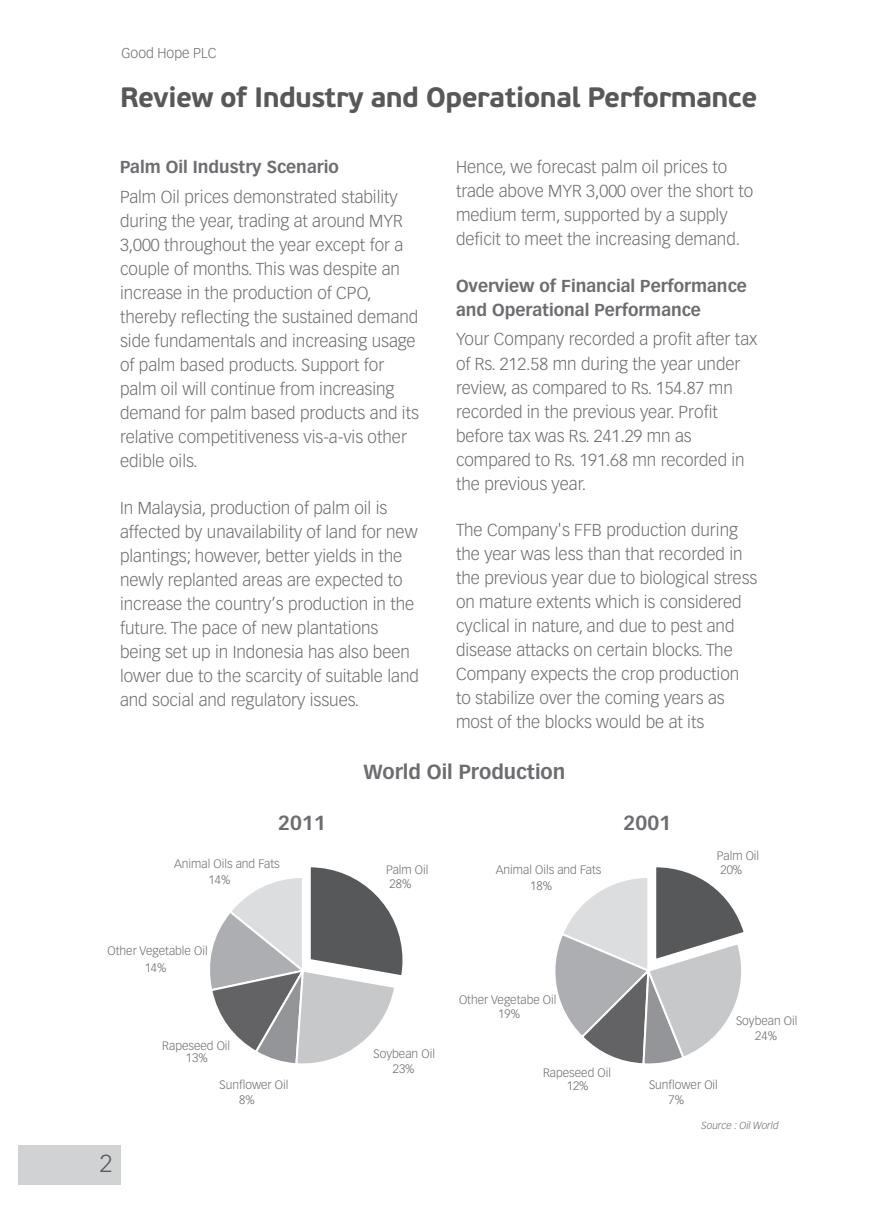
<style>
.page{position:relative;width:878px;height:1227px;background:#fff}
.page>*{position:absolute;margin:0;border:0;box-sizing:border-box;transform-origin:0 0}
.t1{font:700 28px "PF Beau Sans Pro";letter-spacing:-.025em;color:#57585a}
.t2{font:300 24px "Vectora LH";color:#57585a}
.t3{font:700 20px "Vectora LH";color:#6c6d70}
.t4{font:300 17px/24px "Vectora LH";color:#6c6d70}
.t5{font:700 17px/24px "Vectora LH";color:#6c6d70}
.t6{font:300 14px "Vectora LH";color:#6c6d70}
.t7{font:300 12px "Vectora LH";color:#6c6d70}
.t8{font:italic 300 10px "Vectora LH";color:#6c6d70}
</style>
<div class="page">
<div style="left:18px;top:1144px;width:102px;height:40px;background:#d1d2d4"></div>
<svg style="left:555px;top:867px;width:189px;height:197px"></svg>
<svg style="left:210px;top:867px;width:193px;height:197px"></svg>
<p class="t6" style="left:122px;top:47px;width:97px">Good Hope PLC</p>
<h1 class="t1" style="left:120px;top:87px;width:639px">Review of Industry and Operational Performance</h1>
<p class="t5" style="left:120px;top:156px;width:220px">Palm Oil Industry Scenario</p>
<p class="t4" style="left:120px;top:186px;width:300px">Palm Oil prices demonstrated stability during the year, trading at around MYR 3,000 throughout the year except for a couple of months. This was despite an increase in the production of CPO, thereby reflecting the sustained demand side fundamentals and increasing usage of palm based products. Support for palm oil will continue from increasing demand for palm based products and its relative competitiveness vis-a-vis other edible oils.</p>
<p class="t4" style="left:120px;top:496px;width:300px">In Malaysia, production of palm oil is affected by unavailability of land for new plantings; however, better yields in the newly replanted areas are expected to increase the country’s production in the future. The pace of new plantations being set up in Indonesia has also been lower due to the scarcity of suitable land and social and regulatory issues.</p>
<p class="t4" style="left:456px;top:156px;width:299px">Hence, we forecast palm oil prices to trade above MYR 3,000 over the short to medium term, supported by a supply deficit to meet the increasing demand.</p>
<p class="t5" style="left:456px;top:275px;width:292px">Overview of Financial Performance and Operational Performance</p>
<p class="t4" style="left:456px;top:328px;width:303px">Your Company recorded a profit after tax of Rs. 212.58 mn during the year under review, as compared to Rs. 154.87 mn recorded in the previous year. Profit before tax was Rs. 241.29 mn as compared to Rs. 191.68 mn recorded in the previous year.</p>
<p class="t4" style="left:456px;top:519px;width:303px">The Company's FFB production during the year was less than that recorded in the previous year due to biological stress on mature extents which is considered cyclical in nature, and due to pest and disease attacks on certain blocks. The Company expects the crop production to stabilize over the coming years as most of the blocks would be at its</p>
<p class="t3" style="left:278px;top:814px;width:49px">2011</p>
<p class="t7" style="left:174px;top:859px;width:107px">Animal Oils and Fats</p>
<p class="t7" style="left:209px;top:875px;width:23px">14%</p>
<p class="t7" style="left:108px;top:945px;width:102px">Other Vegetable Oil</p>
<p class="t7" style="left:145px;top:962px;width:23px">14%</p>
<p class="t7" style="left:162px;top:1040px;width:70px">Rapeseed Oil</p>
<p class="t7" style="left:186px;top:1053px;width:23px">13%</p>
<p class="t7" style="left:220px;top:1079px;width:70px">Sunflower Oil</p>
<h2 class="t2" style="left:100px;top:1152px;width:14px">2</h2>
<p class="t7" style="left:239px;top:1094px;width:17px">8%</p>
<p class="t3" style="left:363px;top:764px;width:204px">World Oil Production</p>
<p class="t3" style="left:624px;top:814px;width:49px">2001</p>
<p class="t7" style="left:717px;top:850px;width:44px">Palm Oil</p>
<p class="t7" style="left:386px;top:864px;width:44px">Palm Oil</p>
<p class="t7" style="left:390px;top:878px;width:23px">28%</p>
<p class="t7" style="left:496px;top:864px;width:107px">Animal Oils and Fats</p>
<p class="t7" style="left:720px;top:864px;width:23px">20%</p>
<p class="t7" style="left:530px;top:880px;width:23px">18%</p>
<p class="t7" style="left:374px;top:1048px;width:63px">Soybean Oil</p>
<p class="t7" style="left:393px;top:1063px;width:23px">23%</p>
<p class="t7" style="left:459px;top:994px;width:99px">Other Vegetabe Oil</p>
<p class="t7" style="left:498px;top:1008px;width:23px">19%</p>
<p class="t7" style="left:543px;top:1067px;width:70px">Rapeseed Oil</p>
<p class="t7" style="left:567px;top:1080px;width:23px">12%</p>
<p class="t7" style="left:736px;top:1015px;width:63px">Soybean Oil</p>
<p class="t7" style="left:649px;top:1079px;width:70px">Sunflower Oil</p>
<p class="t7" style="left:669px;top:1094px;width:17px">7%</p>
<p class="t7" style="left:755px;top:1030px;width:23px">24%</p>
<p class="t8" style="left:701px;top:1121px;width:79px">Source : Oil World</p>
</div>
